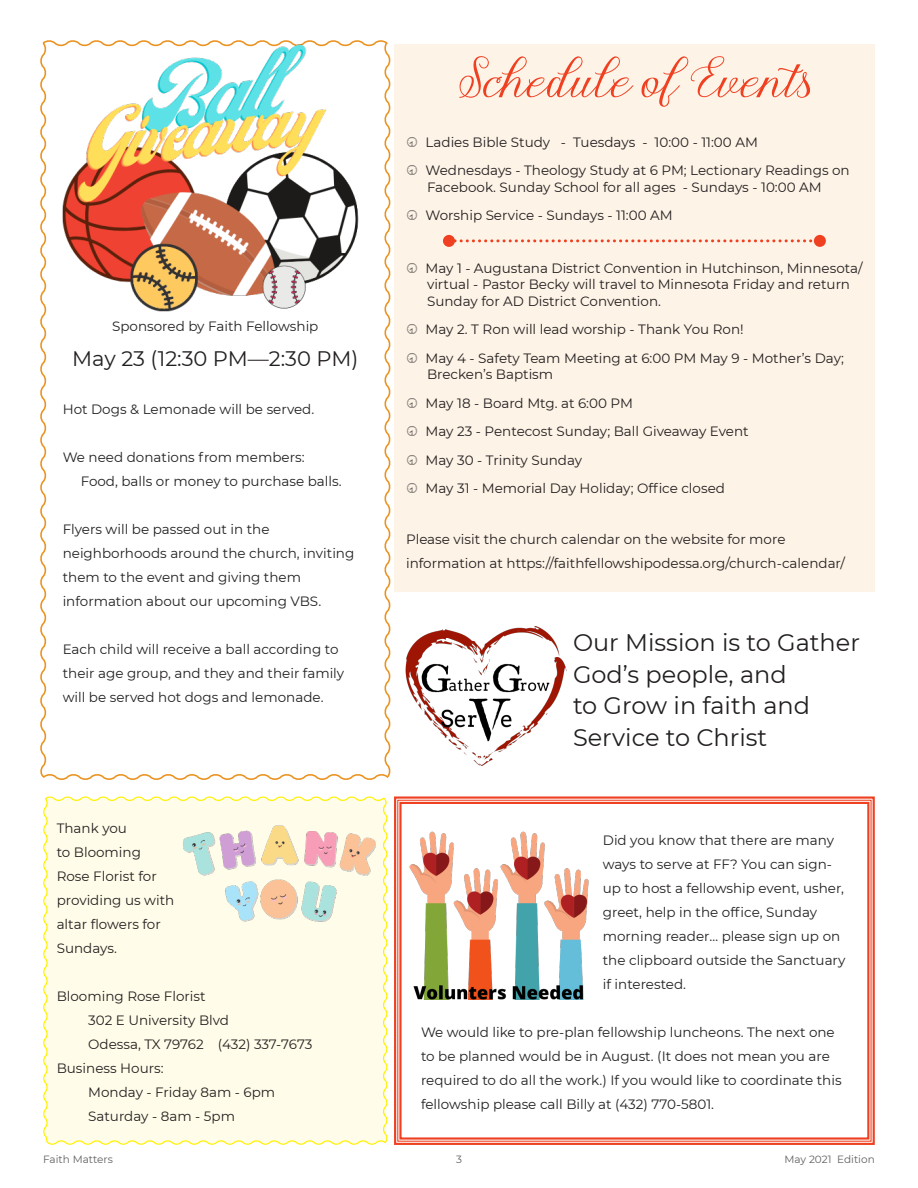
<style>
.page{position:relative;width:918px;height:1188px;background:#fff}
.page>*{position:absolute;margin:0;border:0;box-sizing:border-box;transform-origin:0 0}
.t1{font:67.5px "Madelina Script";color:#ef4122}
.t2{font:24px/31.5px "Montserrat";color:#231f20}
.t3{font:21px "Montserrat";color:#231f20}
.t4{font:13.5px/24px "Montserrat";color:#231f20}
.t5{font:10.5px "Montserrat";color:#606060}
</style>
<div class="page">
<svg style="left:40px;top:40px;width:351px;height:740px"></svg>
<div style="left:43px;top:796px;width:345px;height:349px;background:#fffde9"></div>
<img style="left:181px;top:809px;width:194px;height:129px">
<svg style="left:394px;top:796px;width:481px;height:349px"></svg>
<div style="left:397px;top:800px;width:475px;height:342px;border:1px solid #ef4122"></div>
<div style="left:399px;top:802px;width:470px;height:338px;border:2px solid #ef4122"></div>
<img style="left:408px;top:830px;width:181px;height:173px">
<img style="left:405px;top:626px;width:162px;height:140px">
<div style="left:394px;top:44px;width:481px;height:548px;background:#fdf3e6"></div>
<svg style="left:455px;top:239px;width:359px;height:3px"></svg>
<div style="left:443px;top:235px;width:12px;height:12px;background:#ef4122;border-radius:50%"></div>
<div style="left:814px;top:235px;width:12px;height:12px;background:#ef4122;border-radius:50%"></div>
<img style="left:57px;top:44px;width:318px;height:274px">
<p class="t4" style="left:112px;top:314px;width:208px">Sponsored by Faith Fellowship</p>
<p class="t3" style="left:72px;top:344px;width:288px">May 23 (12:30 PM—2:30 PM)</p>
<p class="t4" style="left:63px;top:396px;width:253px">Hot Dogs &amp; Lemonade will be served.</p>
<p class="t4" style="left:63px;top:444px;width:243px">We need donations from members:</p>
<p class="t4" style="left:81px;top:468px;width:262px">Food, balls or money to purchase balls.</p>
<p class="t4" style="left:63px;top:516px;width:293px">Flyers will be passed out in the neighborhoods around the church, inviting them to the event and giving them information about our upcoming VBS.</p>
<p class="t4" style="left:63px;top:636px;width:283px">Each child will receive a ball according to their age group, and they and their family will be served hot dogs and lemonade.</p>
<p class="t4" style="left:57px;top:816px;width:119px">Thank you<br>to Blooming<br>Rose Florist for providing us with altar flowers for<br>Sundays.</p>
<p class="t4" style="left:57px;top:984px;width:150px">Blooming Rose Florist</p>
<p class="t4" style="left:88px;top:1008px;width:226px">302 E University Blvd<br>Odessa, TX 79762 (432) 337-7673</p>
<p class="t4" style="left:57px;top:1056px;width:108px">Business Hours:</p>
<p class="t4" style="left:88px;top:1080px;width:189px">Monday - Friday 8am - 6pm</p>
<p class="t4" style="left:88px;top:1104px;width:148px">Saturday - 8am - 5pm</p>
<p class="t1" style="left:456px;top:45px;width:368px">Schedule of Events</p>
<p class="t4" style="left:426px;top:130px;width:334px">Ladies Bible Study - Tuesdays - 10:00 - 11:00 AM</p>
<p class="t4" style="left:426px;top:162px;width:426px;line-height:16.5px">Wednesdays - Theology Study at 6 PM; Lectionary Readings on<br>Facebook. Sunday School for all ages - Sundays - 10:00 AM</p>
<p class="t4" style="left:426px;top:203px;width:249px">Worship Service - Sundays - 11:00 AM</p>
<p class="t4" style="left:426px;top:259px;width:439px;line-height:16.5px">May 1 - Augustana District Convention in Hutchinson, Minnesota/ virtual - Pastor Becky will travel to Minnesota Friday and return<br>Sunday for AD District Convention.</p>
<p class="t4" style="left:426px;top:317px;width:320px">May 2. T Ron will lead worship - Thank You Ron!</p>
<p class="t4" style="left:426px;top:349px;width:420px;line-height:16.5px">May 4 - Safety Team Meeting at 6:00 PM May 9 - Mother’s Day;<br>Brecken’s Baptism</p>
<p class="t4" style="left:426px;top:391px;width:209px">May 18 - Board Mtg. at 6:00 PM</p>
<p class="t4" style="left:426px;top:419px;width:325px">May 23 - Pentecost Sunday; Ball Giveaway Event</p>
<p class="t4" style="left:426px;top:448px;width:158px">May 30 - Trinity Sunday</p>
<p class="t4" style="left:426px;top:476px;width:301px">May 31 - Memorial Day Holiday; Office closed</p>
<p class="t4" style="left:406px;top:527px;width:441px">Please visit the church calendar on the website for more information at https://faithfellowshipodessa.org/church-calendar/</p>
<p class="t2" style="left:573px;top:626px;width:289px">Our Mission is to Gather<br>God’s people, and<br>to Grow in faith and<br>Service to Christ</p>
<p class="t4" style="left:603px;top:828px;width:244px">Did you know that there are many ways to serve at FF? You can sign&shy;up to host a fellowship event, usher, greet, help in the office, Sunday morning reader… please sign up on the clipboard outside the Sanctuary if interested.</p>
<p class="t4" style="left:421px;top:1020px;width:422px">We would like to pre-plan fellowship luncheons. The next one to be planned would be in August. (It does not mean you are required to do all the work.) If you would like to coordinate this fellowship please call Billy at (432) 770-5801.</p>
<p class="t5" style="left:43px;top:1152px;width:71px">Faith Matters</p>
<p class="t5" style="left:456px;top:1152px;width:7px">3</p>
<p class="t5" style="left:784px;top:1152px;width:92px">May 2021 Edition</p>
</div>
